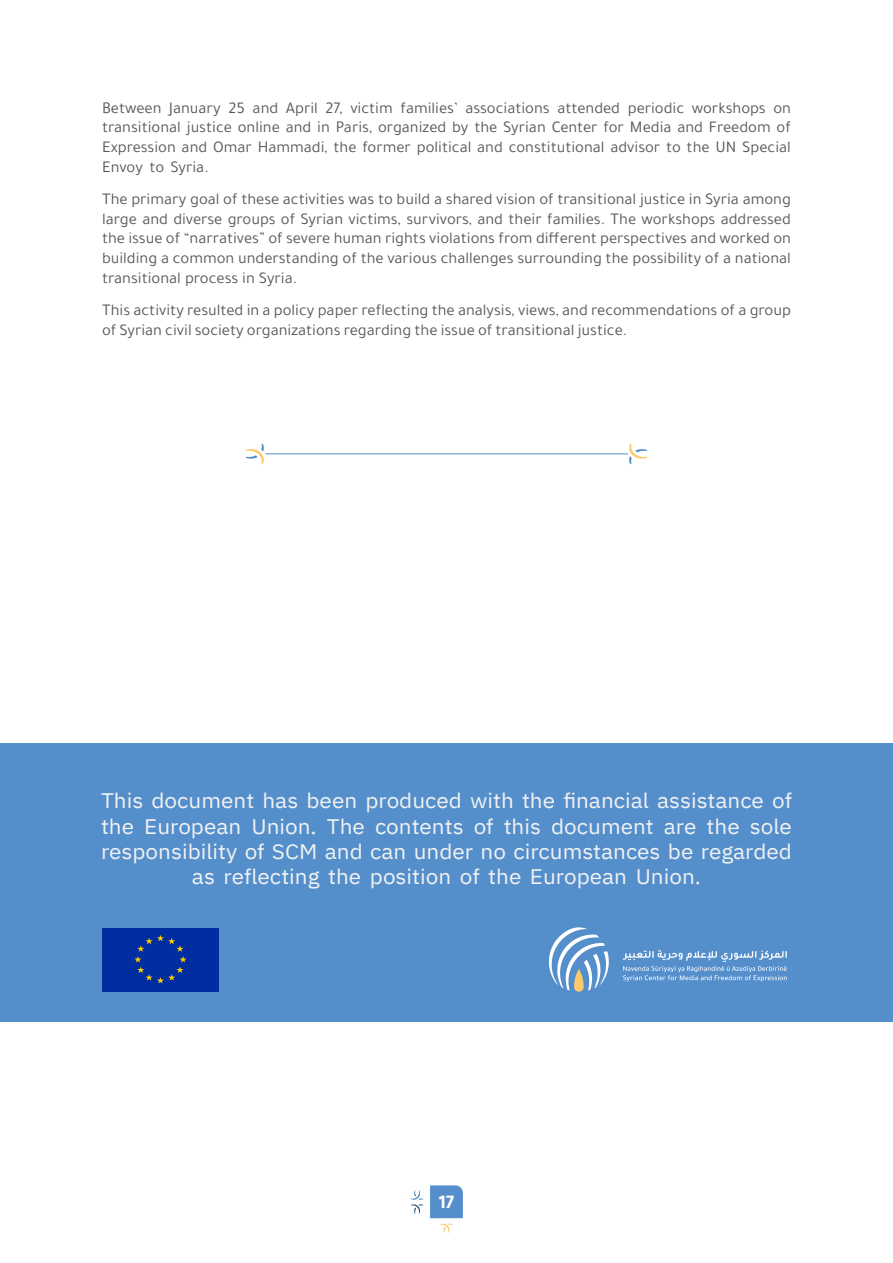
<style>
.page{position:relative;width:893px;height:1263px;background:#fff}
.page>*{position:absolute;margin:0;border:0;box-sizing:border-box;transform-origin:0 0}
.t1{font:21px/25.2px "IBM Plex Sans Arabic";color:#f1f1f2;text-align:right;scale:1.07 1}
.t2{font:700 19.5px "Tajawal";color:#fff}
.t3{font:16.5px/19.8px "Tajawal";color:#58595b}
</style>
<div class="page">
<svg style="left:430px;top:1185px;width:33px;height:48px"></svg>
<svg style="left:411px;top:1190px;width:12px;height:23px"></svg>
<svg style="left:246px;top:444px;width:18px;height:20px"></svg>
<hr style="left:266px;top:454px;width:362px;height:1px;background:#548fcc">
<svg style="left:629px;top:444px;width:18px;height:20px"></svg>
<div style="left:0;top:743px;width:893px;height:278px;background:#548fcc"></div>
<div style="left:102px;top:928px;width:117px;height:63px;background:#002ea1"></div>
<svg style="left:134px;top:935px;width:53px;height:48px"></svg>
<svg style="left:623px;top:950px;width:164px;height:31px"></svg>
<svg style="left:549px;top:927px;width:60px;height:65px"></svg>
<p class="t3" style="left:229px;top:98px;width:18px">25</p>
<p class="t3" style="left:326px;top:98px;width:19px">27,</p>
<p class="t3" style="left:102px;top:98px;width:690px">Between<br>transitional justice online and in Paris, organized by the Syrian Center for Media and Freedom of Expression and Omar Hammadi, the former political and constitutional advisor to the UN Special Envoy to Syria.</p>
<p class="t3" style="left:102px;top:189px;width:690px;text-align:justify">The primary goal of these activities was to build a shared vision of transitional justice in Syria among large and diverse groups of Syrian victims, survivors, and their families. The workshops addressed the issue of “narratives” of severe human rights violations from different perspectives and worked on building a common understanding of the various challenges surrounding the possibility of a national transitional process in Syria.</p>
<p class="t3" style="left:102px;top:300px;width:690px">This activity resulted in a policy paper reflecting the analysis, views, and recommendations of a group of Syrian civil society organizations regarding the issue of transitional justice.</p>
<p class="t3" style="left:286px;top:98px;width:33px">April</p>
<p class="t3" style="left:350px;top:98px;width:44px">victim</p>
<p class="t3" style="left:400px;top:98px;width:59px">families’</p>
<p class="t3" style="left:466px;top:98px;width:86px">associations</p>
<p class="t3" style="left:628px;top:98px;width:58px">periodic</p>
<p class="t3" style="left:692px;top:98px;width:75px">workshops</p>
<p class="t3" style="left:253px;top:98px;width:27px">and</p>
<p class="t3" style="left:557px;top:98px;width:64px">attended</p>
<p class="t3" style="left:169px;top:98px;width:53px">January</p>
<p class="t3" style="left:773px;top:98px;width:19px">on</p>
<p class="t1" style="left:101px;top:788px;width:647px">This document has been produced with the financial assistance of sole</p>
<p class="t1" style="left:101px;top:814px;width:32px">the</p>
<p class="t1" style="left:101px;top:839px;width:647px">responsibility of SCM and can under no circumstances be regarded</p>
<p class="t1" style="left:192px;top:864px;width:477px">as reflecting the position of the European Union.</p>
<p class="t1" style="left:251px;top:814px;width:63px">Union.</p>
<p class="t1" style="left:327px;top:814px;width:37px">The</p>
<p class="t1" style="left:474px;top:814px;width:20px">of</p>
<p class="t1" style="left:504px;top:814px;width:36px">this</p>
<p class="t1" style="left:551px;top:814px;width:97px">document</p>
<p class="t1" style="left:707px;top:814px;width:32px">the</p>
<p class="t1" style="left:144px;top:814px;width:92px">European</p>
<p class="t1" style="left:375px;top:814px;width:84px">contents</p>
<p class="t1" style="left:664px;top:814px;width:32px">are</p>
<p class="t2" style="left:439px;top:1187px;width:17px">17</p>
</div>
